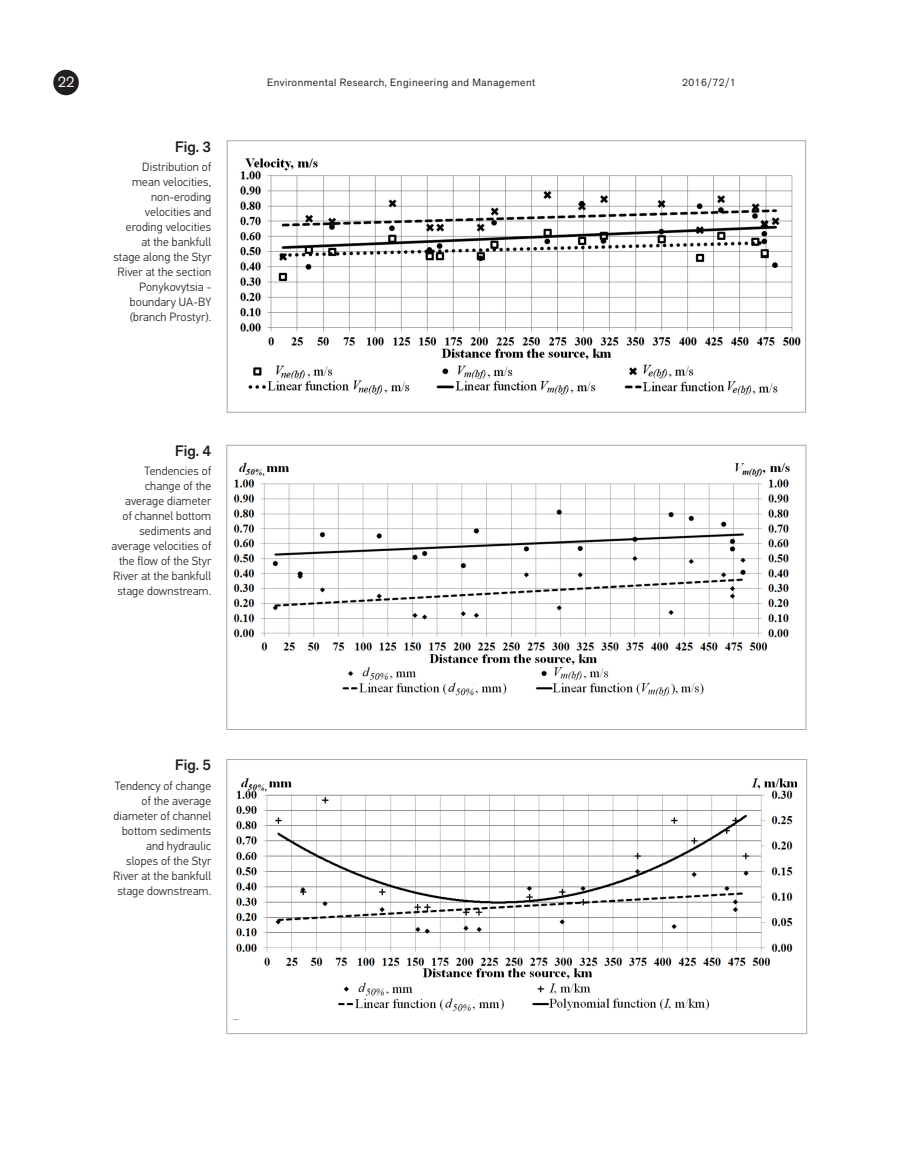
<style>
.page{position:relative;width:906px;height:1174px;background:#fff}
.page>*{position:absolute;margin:0;border:0;box-sizing:border-box;transform-origin:0 0}
.Pav_nr{font:500 15px "Akzid Grtsk Next";color:#231f20}
.t1{font:15px "Akzid Grtsk Next";color:#fff}
.Pav_pavadin{font:300 12px/15px "PF Din Text Pro";letter-spacing:.01em;color:#231f20;text-align:right}
.t2{font:10.5px "Akzid Grtsk Next";letter-spacing:.05em;color:#231f20}
</style>
<div class="page">
<div style="left:53px;top:70px;width:26px;height:25px;background:#231f20;border-radius:50%"></div>
<img style="left:240px;top:158px;width:561px;height:237px">
<div style="left:227px;top:140px;width:579px;height:272px;border:1px solid #a8a9ad"></div>
<img style="left:232px;top:462px;width:558px;height:235px">
<div style="left:226px;top:445px;width:580px;height:285px;border:1px solid #a8a9ad"></div>
<img style="left:236px;top:778px;width:561px;height:234px">
<div style="left:226px;top:759px;width:581px;height:275px;border:1px solid #a8a9ad"></div>
<p class="t1" style="left:58px;top:72px;width:18px">22</p>
<p class="t2" style="left:267px;top:76px;width:270px">Environmental Research, Engineering and Management</p>
<p class="t2" style="left:682px;top:76px;width:55px">2016/72/1</p>
<p class="Pav_nr" style="left:175px;top:137px;width:38px">Fig. 3</p>
<p class="Pav_pavadin" style="left:113px;top:159px;width:99px">Distribution of mean velocities, non-eroding velocities and eroding velocities<br>at the bankfull stage along the Styr<br>River at the section<br>Ponykovytsia - boundary UA-BY (branch Prostyr).</p>
<p class="Pav_nr" style="left:175px;top:441px;width:38px">Fig. 4</p>
<p class="Pav_pavadin" style="left:111px;top:464px;width:101px">Tendencies of change of the average diameter<br>of channel bottom sediments and average velocities of the flow of the Styr<br>River at the bankfull stage downstream.</p>
<p class="Pav_nr" style="left:175px;top:755px;width:38px">Fig. 5</p>
<p class="Pav_pavadin" style="left:113px;top:778px;width:100px">Tendency of change of the average diameter of channel bottom sediments and hydraulic slopes of the Styr<br>River at the bankfull stage downstream.</p>
</div>
